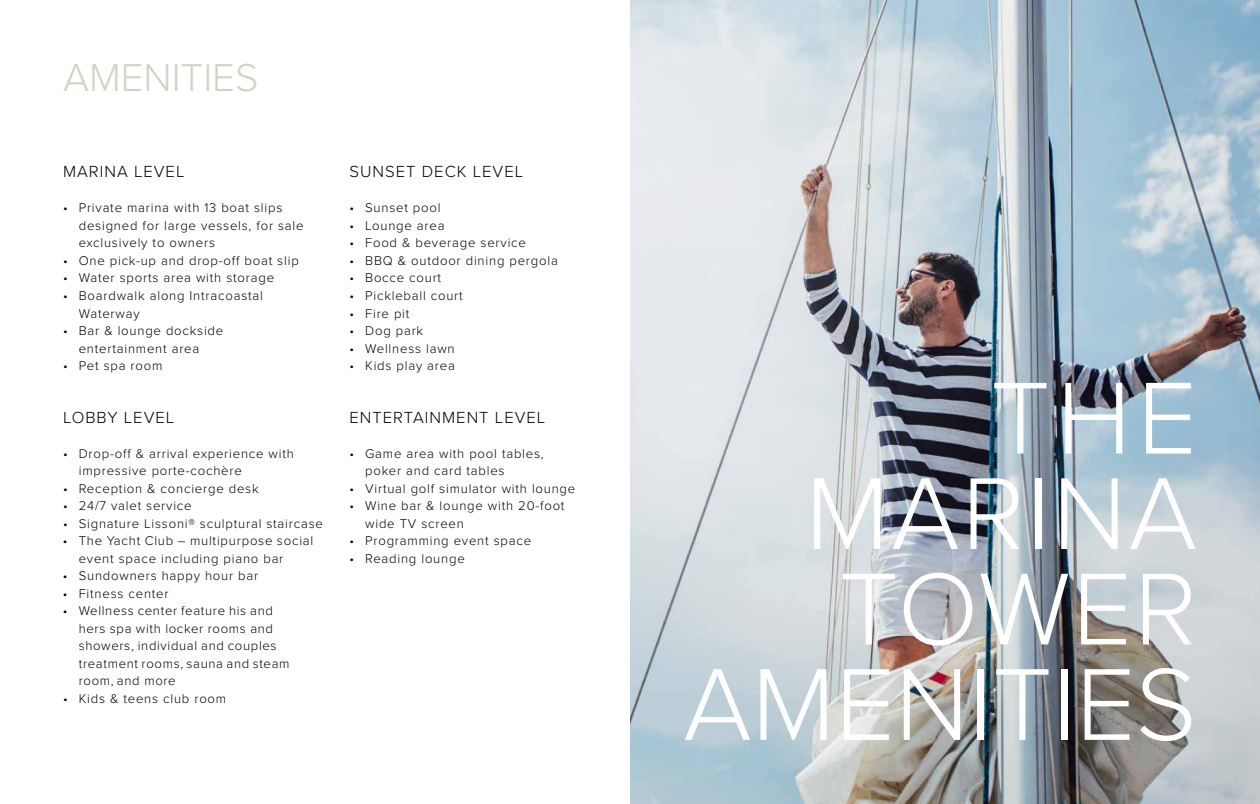
<style>
.page{position:relative;width:1260px;height:804px;background:#fff}
.page>*{position:absolute;margin:0;border:0;box-sizing:border-box;transform-origin:0 0}
.t1{font:300 105.79px/95.4px "Proxima Nova";color:#fff;text-align:right}
.t2{font:300 40.25px "Proxima Nova";color:#d5d2c5}
.t3{font:300 16.62px "Proxima Nova";letter-spacing:.06em;color:#000}
.t4{font:300 13.12px/17.5px "Proxima Nova";letter-spacing:.06em;color:#000}
</style>
<div class="page">
<img style="left:630px;top:0;width:630px;height:803px">
<h2 class="t2" style="left:63px;top:47px;width:197px">AMENITIES</h2>
<p class="t3" style="left:63px;top:159px;width:123px">MARINA LEVEL</p>
<p class="t4" style="left:79px;top:198px;width:226px;text-indent:-16px">• Private marina with 13 boat slips designed for large vessels, for sale exclusively to owners</p>
<p class="t4" style="left:63px;top:251px;width:237px">• One pick-up and drop-off boat slip</p>
<p class="t4" style="left:63px;top:268px;width:213px">• Water sports area with storage</p>
<p class="t4" style="left:79px;top:286px;width:186px;text-indent:-16px">• Boardwalk along Intracoastal<br>Waterway</p>
<p class="t4" style="left:79px;top:321px;width:146px;text-indent:-16px">• Bar &amp; lounge dockside entertainment area</p>
<p class="t4" style="left:63px;top:356px;width:101px">• Pet spa room</p>
<p class="t3" style="left:63px;top:404px;width:113px">LOBBY LEVEL</p>
<p class="t4" style="left:79px;top:443px;width:217px;text-indent:-16px">• Drop-off &amp; arrival experience with impressive porte-cochère</p>
<p class="t4" style="left:63px;top:478px;width:197px">• Reception &amp; concierge desk</p>
<p class="t4" style="left:63px;top:496px;width:130px">• 24/7 valet service</p>
<p class="t4" style="left:63px;top:513px;width:261px">• Signature Lissoni® sculptural staircase</p>
<p class="t4" style="left:79px;top:531px;width:236px;text-indent:-16px">• The Yacht Club – multipurpose social event space including piano bar</p>
<p class="t4" style="left:63px;top:566px;width:197px">• Sundowners happy hour bar</p>
<p class="t4" style="left:63px;top:583px;width:107px">• Fitness center</p>
<p class="t4" style="left:79px;top:601px;width:212px;text-indent:-16px">• Wellness center feature his and hers spa with locker rooms and showers, individual and couples treatment rooms, sauna and steam room, and more</p>
<p class="t4" style="left:63px;top:688px;width:165px">• Kids &amp; teens club room</p>
<p class="t3" style="left:349px;top:159px;width:175px">SUNSET DECK LEVEL</p>
<p class="t4" style="left:349px;top:198px;width:93px">• Sunset pool</p>
<p class="t4" style="left:349px;top:216px;width:97px">• Lounge area</p>
<p class="t4" style="left:349px;top:233px;width:178px">• Food &amp; beverage service</p>
<p class="t4" style="left:349px;top:251px;width:210px">• BBQ &amp; outdoor dining pergola</p>
<p class="t4" style="left:349px;top:268px;width:93px">• Bocce court</p>
<p class="t4" style="left:349px;top:286px;width:115px">• Pickleball court</p>
<p class="t4" style="left:349px;top:303px;width:62px">• Fire pit</p>
<p class="t4" style="left:349px;top:321px;width:75px">• Dog park</p>
<p class="t4" style="left:349px;top:338px;width:107px">• Wellness lawn</p>
<p class="t4" style="left:349px;top:356px;width:107px">• Kids play area</p>
<p class="t3" style="left:349px;top:404px;width:197px">ENTERTAINMENT LEVEL</p>
<p class="t4" style="left:365px;top:443px;width:180px;text-indent:-16px">• Game area with pool tables, poker and card tables</p>
<p class="t4" style="left:349px;top:478px;width:227px">• Virtual golf simulator with lounge</p>
<p class="t4" style="left:365px;top:496px;width:201px;text-indent:-16px">• Wine bar &amp; lounge with 20-foot wide TV screen</p>
<p class="t4" style="left:349px;top:531px;width:183px">• Programming event space</p>
<p class="t4" style="left:349px;top:548px;width:117px">• Reading lounge</p>
<h1 class="t1" style="left:683px;top:364px;width:515px">THE<br>MARINA<br>TOWER<br>AMENITIES</h1>
</div>
